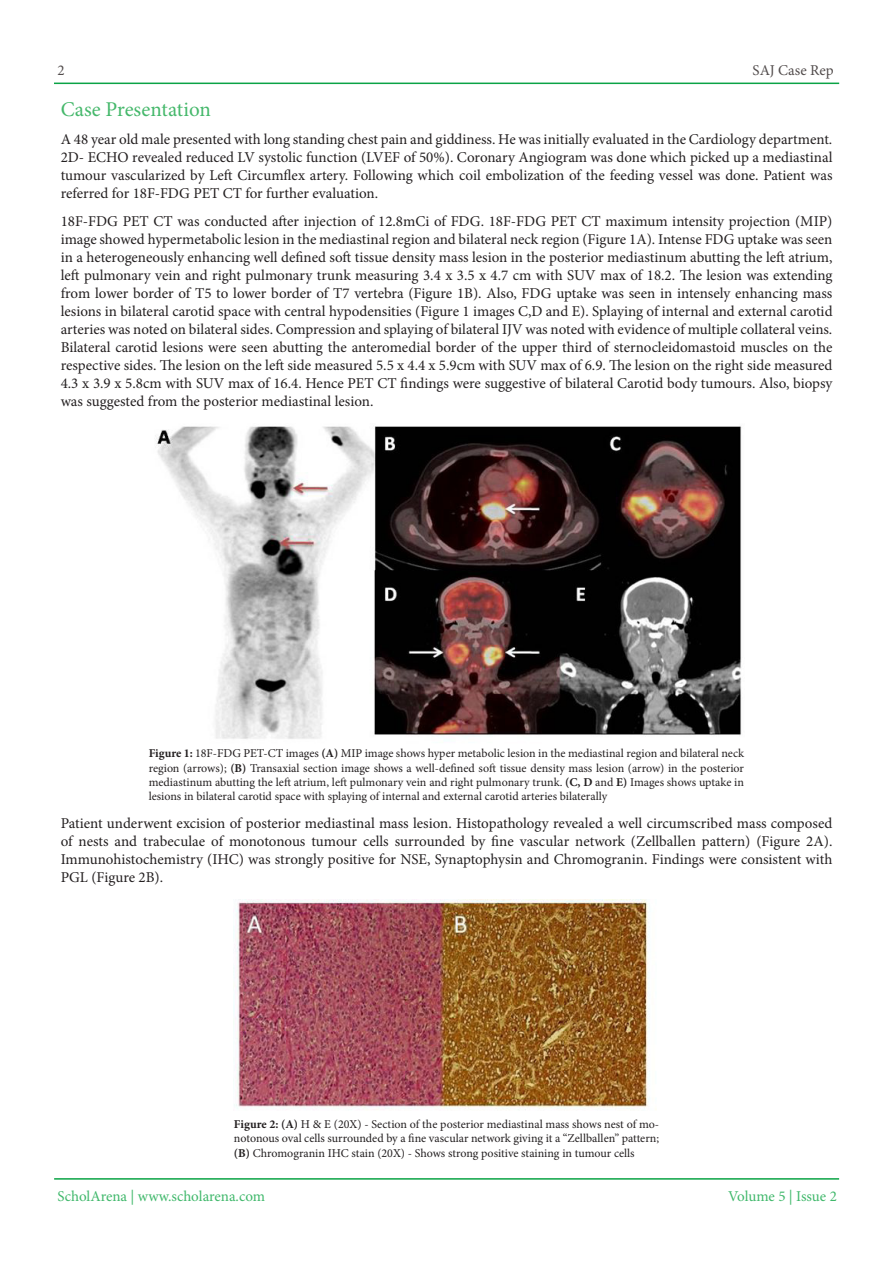
<style>
.page{position:relative;width:893px;height:1263px;background:#fff}
.page>*{position:absolute;margin:0;border:0;box-sizing:border-box;transform-origin:0 0}
.t1{font:21px "Minion Pro";color:#45b86b}
.t2{font:15px/18px "Minion Pro";color:#231f20;text-align:justify}
.t3{font:15px "Minion Pro";letter-spacing:-.005em;color:#40b86b}
.t4{font:15px "Minion Pro";color:#524c4c}
.t5{font:12px/14.4px "Minion Pro";color:#231f20;text-align:justify}
.s1{font-weight:700}
</style>
<div class="page">
<hr style="left:54px;top:83px;width:785px;height:1px;background:#0aa345">
<hr style="left:54px;top:1178px;width:785px;height:1px;background:#0aa345">
<img style="left:155px;top:426px;width:587px;height:314px">
<img style="left:234px;top:899px;width:416px;height:211px">
<p class="t4" style="left:57px;top:60px;width:9px">2</p>
<p class="t1" style="left:61px;top:96px;width:152px">Case Presentation</p>
<p class="t4" style="left:753px;top:60px;width:83px">SAJ Case Rep</p>
<p class="t2" style="left:61px;top:131px;width:773px">A 48 year old male presented with long standing chest pain and giddiness. He was initially evaluated in the Cardiology department.<br>D2 - ECHO revealed reduced LV systolic function (LVEF of 50% .) Coronary Angiogram was done which picked up a mediastinal tumour vascularized by Left Circumflex artery. Following which coil embolization of the feeding vessel was done. Patient was referred for 18 -F FDG PET CT for further evaluation.</p>
<p class="t2" style="left:61px;top:212px;width:773px">18 -F FDG PET CT was conducted after injection of 12.8mCi of FDG. 18 -F FDG PET CT maximum intensity projection (MIP( image showed hypermetabolic lesion in the mediastinal region and bilateral neck region (Figure A1 .) Intense FDG uptake was seen in a heterogeneously enhancing well defined soft tissue density mass lesion in the posterior mediastinum abutting the left atrium, left pulmonary vein and right pulmonary trunk measuring 3.4 x 3.5 x 4.7 cm with SUV max of 18.2. The lesion was extending from lower border of T5 to lower border of T7 vertebra (Figure . )B1 Also, FDG uptake was seen in intensely enhancing mass lesions in bilateral carotid space with central hypodensities (Figure 1 images C D, and . )E Splaying of internal and external carotid arteries was noted on bilateral sides. Compression and splaying of bilateral IJV was noted with evidence of multiple collateral veins.<br>Bilateral carotid lesions were seen abutting the anteromedial border of the upper third of sternocleidomastoid muscles on the respective sides. The lesion on the left side measured 5.5 x 4.4 x 5.9cm with SUV max of 6.9. The lesion on the right side measured 4.3 x 3.9 x 5.8cm with SUV max of 16.4. Hence PET CT findings were suggestive of bilateral Carotid body tumours. Also, biopsy was suggested from the posterior mediastinal lesion.</p>
<p class="t5" style="left:149px;top:746px;width:597px"><span class="s1">Figure 1:</span> 18 -F FDG PET‑CT images <span class="s1">A( )</span> MIP image shows hyper metabolic lesion in the mediastinal region and bilateral neck region (arrows); <span class="s1">(B)</span> Transaxial section image shows a well-defined soft tissue density mass lesion (arrow) in the posterior mediastinum abutting the left atrium, left pulmonary vein and right pulmonary trunk <span class="s1">C(</span>. <span class="s1">D,</span> and <span class="s1">E)</span> Images shows uptake in lesions in bilateral carotid space with splaying of internal and external carotid arteries bilaterally</p>
<p class="t2" style="left:61px;top:814px;width:773px">Patient underwent excision of posterior mediastinal mass lesion. Histopathology revealed a well circumscribed mass composed of nests and trabeculae of monotonous tumour cells surrounded by fine vascular network (Zellballen pattern) (Figure A2 .( Immunohistochemistry (IHC) was strongly positive for NSE, Synaptophysin and Chromogranin. Findings were consistent with PGL (Figure . (B2</p>
<p class="t5" style="left:234px;top:1117px;width:427px"><span class="s1">Figure 2: A(</span> H<span class="s1">)</span> &amp; E (20X -) Section of the posterior mediastinal mass shows nest of mo-</p>
<p class="t5" style="left:234px;top:1146px;width:402px"><span class="s1">B( )</span> Chromogranin IHC stain (20X -) Shows strong positive staining in tumour cells</p>
<p class="t5" style="left:234px;top:1131px;width:427px">notonous oval cells surrounded by a fine vascular network giving ait “Zellballen” pattern;</p>
<p class="t3" style="left:58px;top:1186px;width:209px">ScholArena | www.scholarena.com</p>
<p class="t3" style="left:728px;top:1186px;width:110px">Volume 5 | Issue 2</p>
</div>
